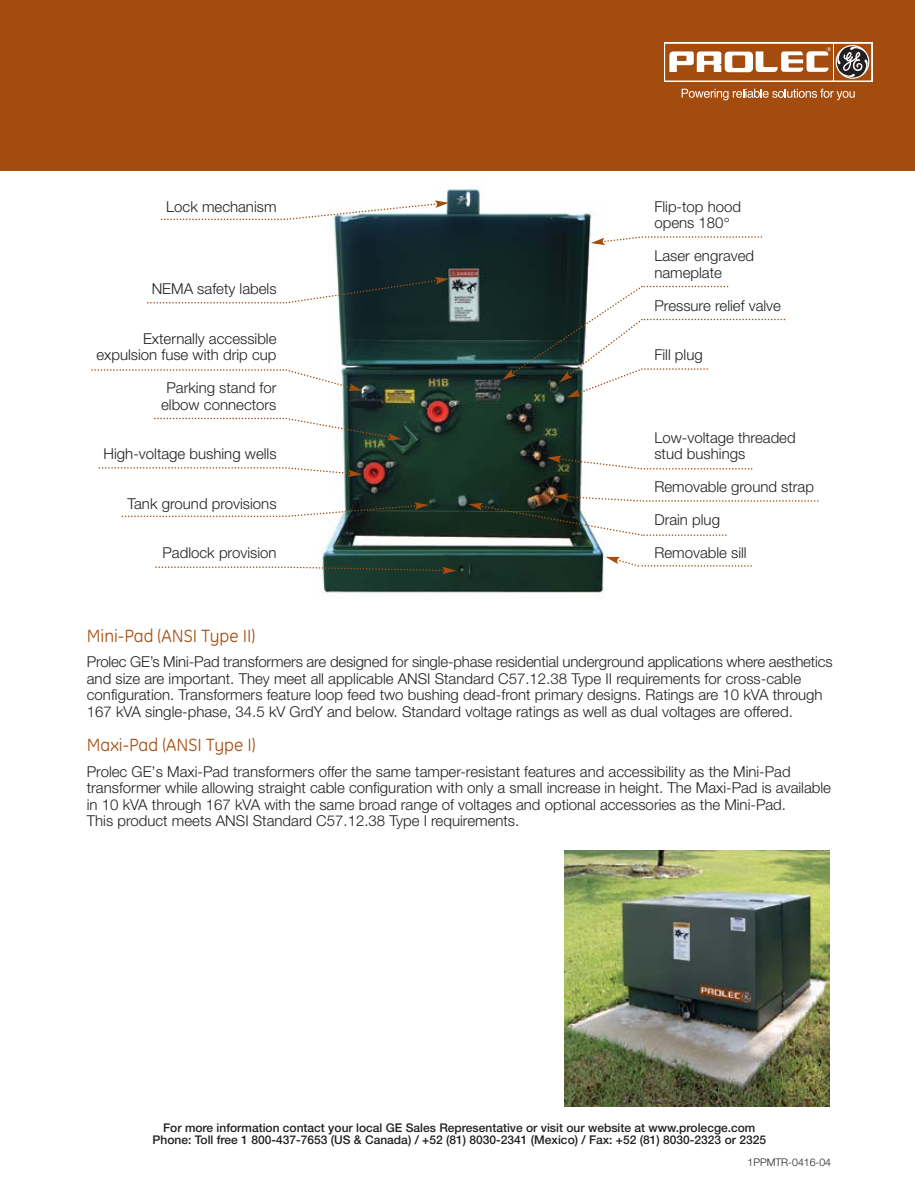
<style>
.page{position:relative;width:915px;height:1191px;background:#fff}
.page>*{position:absolute;margin:0;border:0;box-sizing:border-box;transform-origin:0 0}
.t1{font:18px "GE Inspira";color:#a44c0e}
.t2{font:300 15px/16.5px "Helvetica Neue";color:#231f20}
.t3{font:500 12px/12px "Helvetica Neue";color:#231f20;text-align:center}
.t4{font:300 10.5px "Helvetica Neue";color:#231f20}
</style>
<div class="page">
<img style="left:320px;top:183px;width:294px;height:414px">
<img style="left:564px;top:850px;width:265px;height:256px">
<div style="left:0;top:0;width:914px;height:170px;background:#a44c0e"></div>
<svg style="left:664px;top:43px;width:208px;height:39px"></svg>
<svg style="left:681px;top:89px;width:173px;height:11px"></svg>
<svg style="left:665px;top:44px;width:205px;height:36px"></svg>
<svg style="left:160px;top:200px;width:289px;height:21px"></svg>
<svg style="left:148px;top:277px;width:301px;height:27px"></svg>
<svg style="left:92px;top:368px;width:270px;height:23px"></svg>
<svg style="left:155px;top:417px;width:246px;height:23px"></svg>
<svg style="left:98px;top:466px;width:264px;height:11px"></svg>
<svg style="left:121px;top:502px;width:307px;height:16px"></svg>
<svg style="left:155px;top:565px;width:301px;height:9px"></svg>
<svg style="left:590px;top:235px;width:172px;height:10px"></svg>
<svg style="left:547px;top:455px;width:206px;height:15px"></svg>
<svg style="left:468px;top:493px;width:351px;height:44px"></svg>
<svg style="left:605px;top:557px;width:146px;height:11px"></svg>
<svg style="left:502px;top:284px;width:282px;height:113px"></svg>
<p class="t2" style="left:166px;top:198px;width:112px">Lock mechanism</p>
<p class="t2" style="left:152px;top:280px;width:126px">NEMA safety labels</p>
<p class="t2" style="left:96px;top:330px;width:181px;text-align:right">Externally accessible expulsion fuse with drip cup</p>
<p class="t2" style="left:161px;top:379px;width:117px;text-align:center">Parking stand for elbow connectors</p>
<p class="t2" style="left:104px;top:445px;width:174px">High-voltage bushing wells</p>
<p class="t2" style="left:127px;top:495px;width:150px">Tank ground provisions</p>
<p class="t2" style="left:162px;top:544px;width:115px">Padlock provision</p>
<p class="t2" style="left:654px;top:198px;width:88px">Flip-top hood opens 180</p>
<p class="t2" style="left:654px;top:247px;width:101px">Laser engraved nameplate</p>
<p class="t2" style="left:654px;top:297px;width:128px">Pressure relief valve</p>
<p class="t2" style="left:654px;top:346px;width:50px">Fill plug</p>
<p class="t2" style="left:654px;top:429px;width:143px">Low-voltage threaded stud bushings</p>
<p class="t2" style="left:654px;top:478px;width:161px">Removable ground strap</p>
<p class="t2" style="left:654px;top:511px;width:67px">Drain plug</p>
<p class="t2" style="left:654px;top:544px;width:94px">Removable sill</p>
<p class="t1" style="left:87px;top:625px;width:170px">Mini-Pad (ANSI Type II)</p>
<p class="t2" style="left:87px;top:653px;width:747px">Prolec GE’s Mini-Pad transformers are designed for single-phase residential underground applications where aesthetics and size are important. They meet all applicable ANSI Standard C57.12.38 Type II requirements for cross-cable configuration. Transformers feature loop feed two bushing dead-front primary designs. Ratings are 10 kVA through 167 kVA single-phase, 34.5 kV GrdY and below. Standard voltage ratings as well as dual voltages are offered.</p>
<p class="t1" style="left:87px;top:734px;width:170px">Maxi-Pad (ANSI Type I)</p>
<p class="t2" style="left:87px;top:762px;width:745px">Prolec GE’s Maxi-Pad transformers offer the same tamper-resistant features and accessibility as the Mini-Pad transformer while allowing straight cable configuration with only a small increase in height. The Maxi-Pad is available in 10 kVA through 167 kVA with the same broad range of voltages and optional accessories as the Mini-Pad.<br>This product meets ANSI Standard C57.12.38 Type I requirements.</p>
<p class="t3" style="left:152px;top:1122px;width:615px">For more information contact your local GE Sales Representative or visit our website at www.prolecge.com<br>Phone: Toll free 1 800-437-7653 (US &amp; Canada) / +52 (81) 8030-2341 (Mexico) / Fax: +52 (81) 8030-2323 or 2325</p>
<p class="t4" style="left:747px;top:1155px;width:85px">1PPMTR-0416-04</p>
</div>
